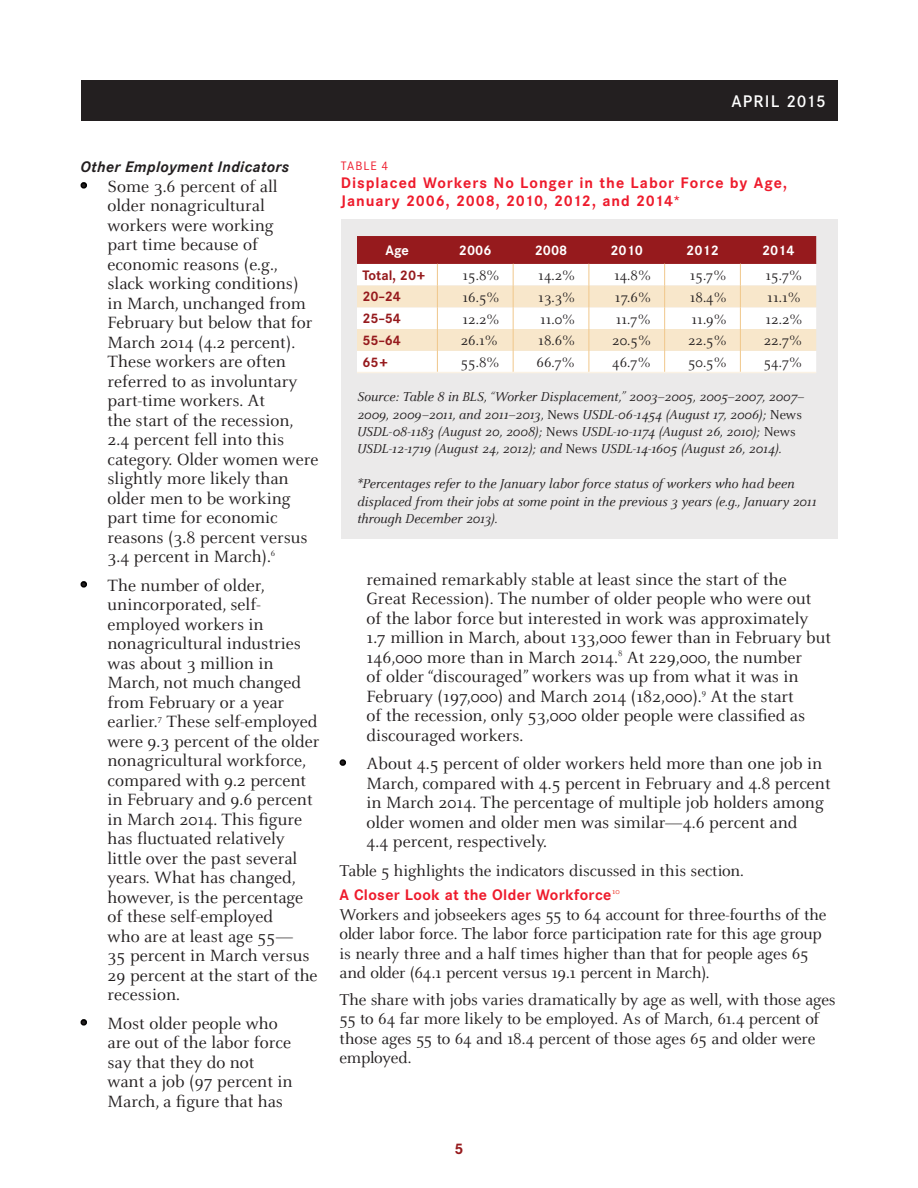
<style>
.page{position:relative;width:918px;height:1188px;background:#fff}
.page>*{position:absolute;margin:0;border:0;box-sizing:border-box;transform-origin:0 0}
.List_Bullet{font:18px/19.5px "Celeste Pro";color:#231f20}
.t1{font:17.25px/19.5px "Celeste Pro";letter-spacing:-.01em;color:#231f20}
.t2{font:500 16.5px "Corporate S";letter-spacing:.065em;color:#fff}
.TableText{font:15px "Celeste Pro";color:#231f20}
.TableTitle2{font:700 15px/18px "Corporate S";letter-spacing:.06em;color:#ee1b2c}
.TableTitle2-2{font:700 15px "Corporate S";letter-spacing:.02em;color:#ee1b2c}
.t3{font:italic 700 15px "Corporate S";letter-spacing:.025em;color:#231f20}
.t4{font:700 15px "Corporate S";color:#961a1d}
.TableSource{font:italic 14.25px/17.2px "Celeste Pro";letter-spacing:-.005em;color:#231f20}
.TableRowHead{font:700 13.5px "Corporate S";color:#961a1d}
.TableColHead{font:700 13.5px "Corporate S";color:#fff}
.t5{font:12px "Corporate S";letter-spacing:.09em;color:#ee1b2c}
.s1{font-style:normal}
</style>
<div class="page">
<div style="left:81px;top:81px;width:756px;height:40px;background:#231f20"></div>
<div style="left:341px;top:220px;width:497px;height:319px;background:#ebeaea"></div>
<svg style="left:357px;top:236px;width:459px;height:137px;background:#e7c8bf"></svg>
<hr style="left:740px;top:372px;width:76px;height:1px;background:#fbf2e4">
<svg style="left:80px;top:182px;width:7px;height:7px"></svg>
<svg style="left:80px;top:581px;width:7px;height:7px"></svg>
<svg style="left:80px;top:1019px;width:7px;height:7px"></svg>
<svg style="left:339px;top:759px;width:7px;height:7px"></svg>
<p class="t2" style="left:732px;top:91px;width:96px">APRIL 2015</p>
<h3 class="t3" style="left:81px;top:158px;width:210px">Other Employment Indicators</h3>
<p class="List_Bullet" style="left:108px;top:176px;width:212px">Some 3.6 percent of all older nonagricultural workers were working<br>part time because of economic reasons (e.g., slack working conditions)<br>in March, unchanged from<br>February but below that for<br>March 2014 (4.2 percent).<br>These workers are often referred to as involuntary part-time workers. At<br>the start of the recession,<br>2.4 percent fell into this category. Older women were slightly more likely than older men to be working part time for economic reasons (3.8 percent versus<br>3.4 percent in March).<sup>6</sup></p>
<p class="List_Bullet" style="left:108px;top:575px;width:213px">The number of older, unincorporated, self&shy;employed workers in nonagricultural industries was about 3 million in<br>March, not much changed from February or a year earlier.<sup>7</sup> These self-employed were 9.3 percent of the older nonagricultural workforce, compared with 9.2 percent in February and 9.6 percent in March 2014. This figure has fluctuated relatively little over the past several years. What has changed, however, is the percentage of these self-employed<br>who are at least age 55—<br>35 percent in March versus<br>29 percent at the start of the recession.</p>
<p class="List_Bullet" style="left:108px;top:1013px;width:187px">Most older people who are out of the labor force say that they do not want a job (97 percent in<br>March, a figure that has</p>
<p class="t5" style="left:341px;top:159px;width:49px">TABLE 4</p>
<p class="TableTitle2" style="left:341px;top:174px;width:448px">Displaced Workers No Longer in the Labor Force by Age,<br>January 2006, 2008, 2010, 2012, and 2014*</p>
<p class="TableColHead" style="left:385px;top:242px;width:25px">Age</p>
<p class="TableColHead" style="left:459px;top:242px;width:34px">2006</p>
<p class="TableColHead" style="left:535px;top:242px;width:34px">2008</p>
<p class="TableColHead" style="left:610px;top:242px;width:34px">2010</p>
<p class="TableColHead" style="left:686px;top:242px;width:34px">2012</p>
<p class="TableColHead" style="left:762px;top:242px;width:34px">2014</p>
<p class="TableRowHead" style="left:362px;top:267px;width:65px">Total, 20+</p>
<p class="TableText" style="left:463px;top:266px;width:39px">15.8%</p>
<p class="TableText" style="left:538px;top:266px;width:39px">14.2%</p>
<p class="TableText" style="left:614px;top:266px;width:39px">14.8%</p>
<p class="TableText" style="left:690px;top:266px;width:38px">15.7%</p>
<p class="TableText" style="left:766px;top:266px;width:38px">15.7%</p>
<p class="TableRowHead" style="left:362px;top:289px;width:40px">20–24</p>
<p class="TableText" style="left:463px;top:288px;width:39px">16.5%</p>
<p class="TableText" style="left:538px;top:288px;width:39px">13.3%</p>
<p class="TableText" style="left:615px;top:288px;width:38px">17.6%</p>
<p class="TableText" style="left:690px;top:288px;width:39px">18.4%</p>
<p class="TableText" style="left:767px;top:288px;width:35px">11.1%</p>
<p class="TableRowHead" style="left:362px;top:310px;width:40px">25–54</p>
<p class="TableText" style="left:463px;top:310px;width:39px">12.2%</p>
<p class="TableText" style="left:540px;top:310px;width:37px">11.0%</p>
<p class="TableText" style="left:616px;top:310px;width:36px">11.7%</p>
<p class="TableText" style="left:692px;top:310px;width:37px">11.9%</p>
<p class="TableText" style="left:766px;top:310px;width:39px">12.2%</p>
<p class="TableRowHead" style="left:362px;top:332px;width:40px">55–64</p>
<p class="TableText" style="left:461px;top:332px;width:39px">26.1%</p>
<p class="TableText" style="left:538px;top:332px;width:39px">18.6%</p>
<p class="TableText" style="left:612px;top:332px;width:40px">20.5%</p>
<p class="TableText" style="left:688px;top:332px;width:40px">22.5%</p>
<p class="TableText" style="left:764px;top:332px;width:40px">22.7%</p>
<p class="TableRowHead" style="left:362px;top:354px;width:28px">65+</p>
<p class="TableText" style="left:461px;top:353px;width:40px">55.8%</p>
<p class="TableText" style="left:537px;top:353px;width:40px">66.7%</p>
<p class="TableText" style="left:612px;top:353px;width:40px">46.7%</p>
<p class="TableText" style="left:688px;top:353px;width:40px">50.5%</p>
<p class="TableText" style="left:764px;top:353px;width:40px">54.7%</p>
<p class="TableSource" style="left:357px;top:388px;width:449px">Source: Table 8 in BLS, “Worker Displacement,” 2003–2005, 2005–2007, 2007– 2009, 2009–2011, and 2011–2013, <span class="s1">News</span> USDL-06-1454 (August 17, 2006); <span class="s1">News </span>USDL-08-1183 (August 20, 2008); <span class="s1">News</span> USDL-10-1174 (August 26, 2010); <span class="s1">News </span>USDL-12-1719 (August 24, 2012); and <span class="s1">News</span> USDL-14-1605 (August 26, 2014).</p>
<p class="TableSource" style="left:357px;top:475px;width:461px">*Percentages refer to the January labor force status of workers who had been displaced from their jobs at some point in the previous 3 years (e.g., January 2011 through December 2013).</p>
<p class="List_Bullet" style="left:367px;top:569px;width:466px">remained remarkably stable at least since the start of the Great Recession). The number of older people who were out<br>of the labor force but interested in work was approximately 1.7 million in March, about 133,000 fewer than in February but 146,000 more than in March 2014.<sup>8</sup> At 229,000, the number<br>of older “discouraged” workers was up from what it was in February (197,000) and March 2014 (182,000).<sup>9</sup> At the start<br>of the recession, only 53,000 older people were classified as discouraged workers.</p>
<p class="List_Bullet" style="left:367px;top:753px;width:466px">About 4.5 percent of older workers held more than one job in March, compared with 4.5 percent in February and 4.8 percent in March 2014. The percentage of multiple job holders among older women and older men was similar—4.6 percent and<br>4.4 percent, respectively.</p>
<p class="t1" style="left:340px;top:860px;width:406px">Table 5 highlights the indicators discussed in this section.</p>
<h2 class="TableTitle2-2" style="left:340px;top:886px;width:282px">A Closer Look at the Older Workforce<sup>10</sup></h2>
<p class="t1" style="left:340px;top:904px;width:488px">Workers and jobseekers ages 55 to 64 account for three-fourths of the older labor force. The labor force participation rate for this age group is nearly three and a half times higher than that for people ages 65 and older (64.1 percent versus 19.1 percent in March).</p>
<p class="t1" style="left:340px;top:989px;width:498px">The share with jobs varies dramatically by age as well, with those ages 55 to 64 far more likely to be employed. As of March, 61.4 percent of those ages 55 to 64 and 18.4 percent of those ages 65 and older were employed.</p>
<p class="t4" style="left:454px;top:1139px;width:11px">5</p>
</div>
